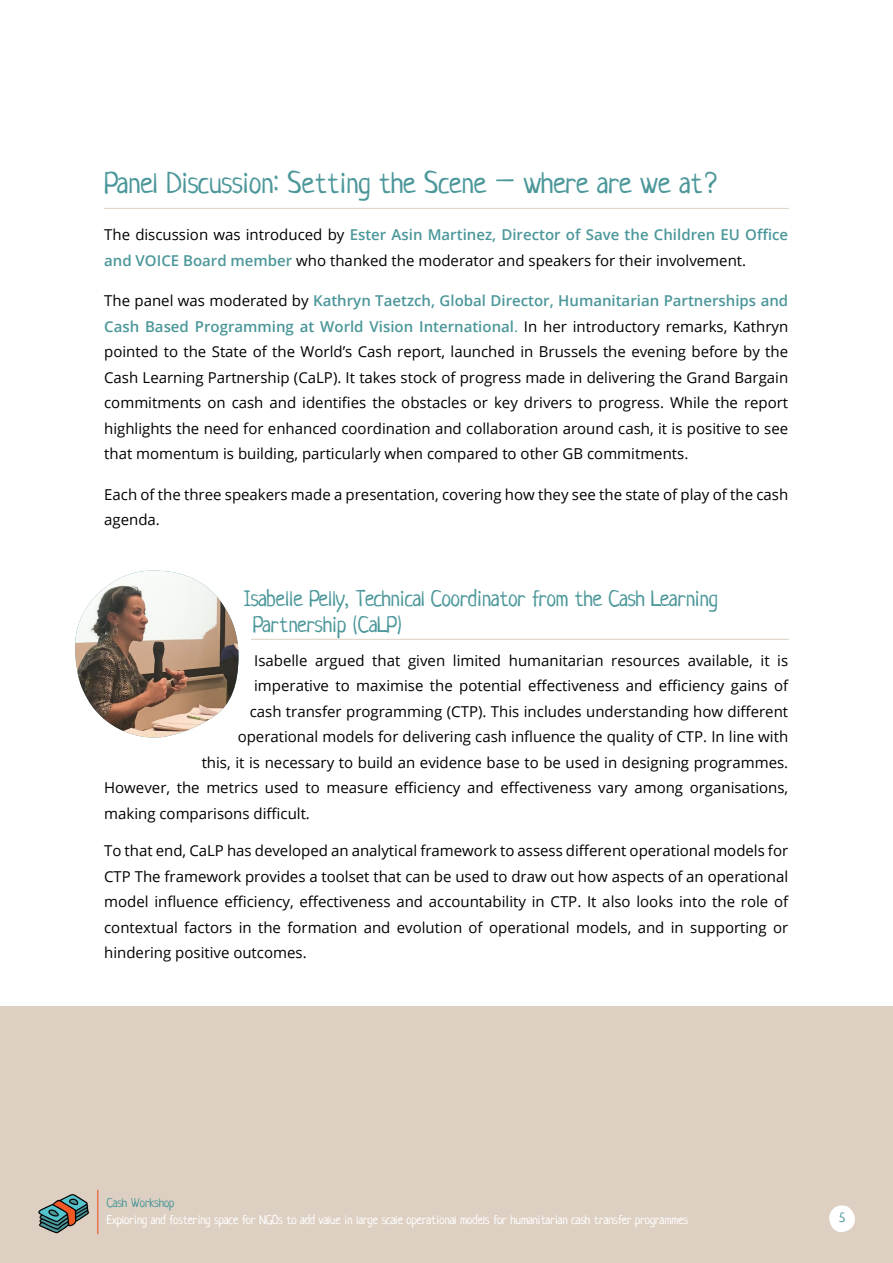
<style>
.page{position:relative;width:893px;height:1263px;background:#fff}
.page>*{position:absolute;margin:0;border:0;box-sizing:border-box;transform-origin:0 0}
.t1{font:30px "Neucha";color:#4c979a}
.t2{font:22.5px/25.5px "Neucha";letter-spacing:-.02em;color:#4c979a}
.t3{font:15px/25.5px "Open Sans";color:#000}
.t4{font:13.5px "Neucha";color:#4c979a}
.t5{font:12.75px "Neucha";color:#fff}
.t6{font:12.75px "Neucha";letter-spacing:-.02em;color:#4c979a}
.s1{font-weight:600;color:#4c979a}
.s2{color:#4c979a}
</style>
<div class="page">
<img style="left:75px;top:570px;width:164px;height:168px">
<div style="left:0;top:1007px;width:893px;height:256px;background:#ddd0c2"></div>
<svg style="left:829px;top:1205px;width:26px;height:27px"></svg>
<svg style="left:38px;top:1194px;width:51px;height:39px"></svg>
<hr style="left:97px;top:1190px;width:1px;height:44px;background:#e84b19">
<hr style="left:104px;top:208px;width:685px;height:1px;background:#ddd0c2">
<hr style="left:251px;top:639px;width:538px;height:1px;background:#ddd0c2">
<p class="t1" style="left:104px;top:165px;width:615px">Panel Discussion: Setting the Scene – where are we at?</p>
<p class="t3" style="left:104px;top:222px;width:685px">The discussion was introduced by <span class="s1">Ester Asin Martinez, Director of Save the Children EU Office and VOICE Board member</span> who thanked the moderator and speakers for their involvement.</p>
<p class="t3" style="left:104px;top:288px;width:686px;text-align:justify">The panel was moderated by <span class="s1">Kathryn Taetzch, Global Director, Humanitarian Partnerships and Cash Based Programming at World Vision International</span><span class="s2">.</span> In her introductory remarks, Kathryn pointed to the State of the World’s Cash report, launched in Brussels the evening before by the Cash Learning Partnership (CaLP). It takes stock of progress made in delivering the Grand Bargain commitments on cash and identifies the obstacles or key drivers to progress. While the report highlights the need for enhanced coordination and collaboration around cash, it is positive to see that momentum is building, particularly when compared to other GB commitments.</p>
<p class="t3" style="left:104px;top:481px;width:686px">Each of the three speakers made a presentation, covering how they see the state of play of the cash agenda.</p>
<p class="t2" style="left:253px;top:586px;width:467px;text-indent:-9px">Isabelle Pelly, Technical Coordinator from the Cash Learning<br>Partnership (CaLP)</p>
<p class="t3" style="left:254px;top:647px;width:536px">Isabelle argued that given limited humanitarian resources available, it is</p>
<p class="t3" style="left:254px;top:673px;width:536px">imperative to maximise the potential effectiveness and efficiency gains of</p>
<p class="t3" style="left:250px;top:698px;width:540px">cash transfer programming (CTP). This includes understanding how different</p>
<p class="t3" style="left:238px;top:724px;width:552px">operational models for delivering cash influence the quality of CTP. In line with</p>
<p class="t3" style="left:202px;top:749px;width:588px">this, it is necessary to build an evidence base to be used in designing programmes.</p>
<p class="t3" style="left:104px;top:775px;width:686px">However, the metrics used to measure efficiency and effectiveness vary among organisations,</p>
<p class="t3" style="left:104px;top:800px;width:207px">making comparisons difficult.</p>
<p class="t3" style="left:104px;top:838px;width:686px;text-align:justify">To that end, CaLP has developed an analytical framework to assess different operational models for CTP The framework provides a toolset that can be used to draw out how aspects of an operational model influence efficiency, effectiveness and accountability in CTP. It also looks into the role of contextual factors in the formation and evolution of operational models, and in supporting or hindering positive outcomes.</p>
<p class="t6" style="left:107px;top:1195px;width:69px">Cash Workshop</p>
<p class="t5" style="left:107px;top:1212px;width:583px">Exploring and fostering space for NGOs to add value in large scale operational models for humanitarian cash transfer programmes</p>
<p class="t4" style="left:839px;top:1210px;width:8px">5</p>
</div>
